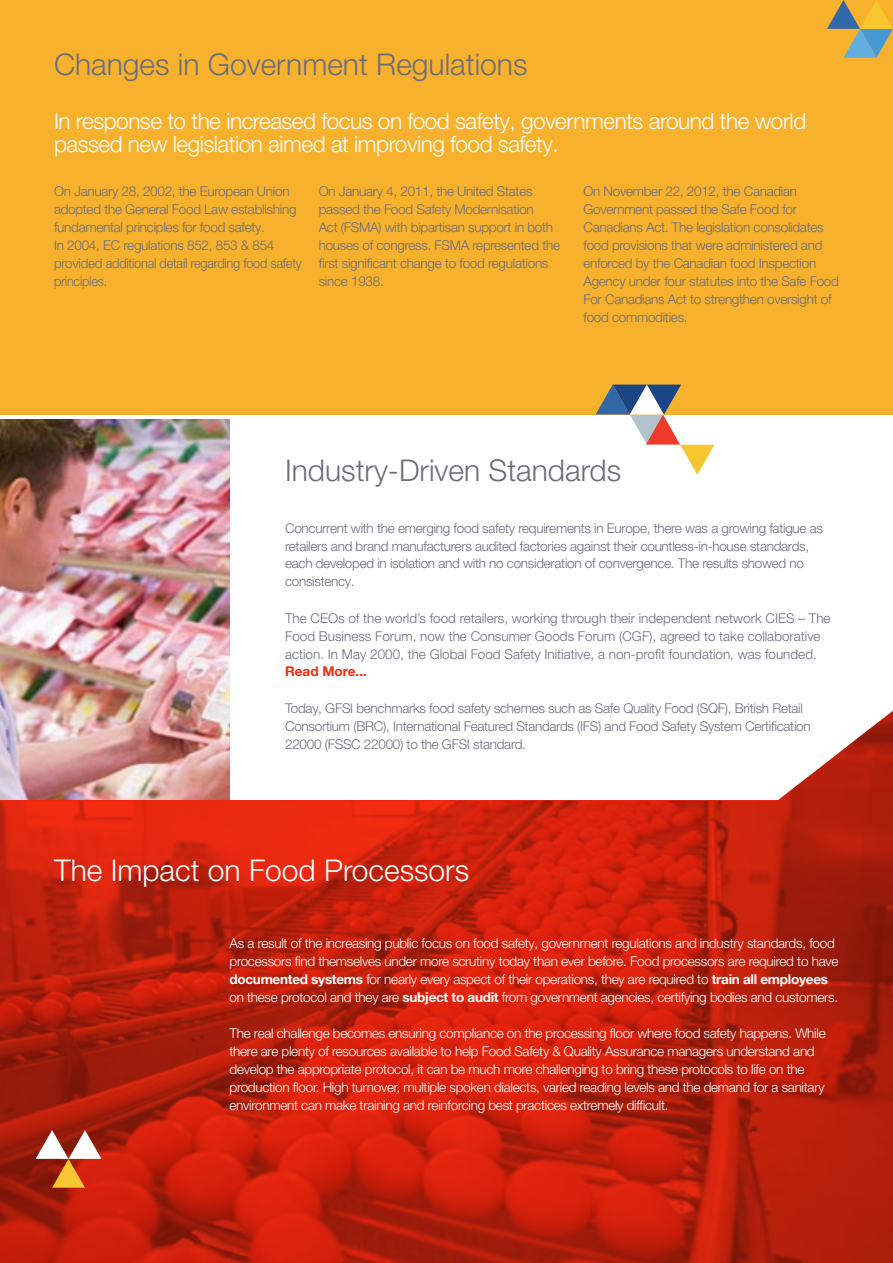
<style>
.page{position:relative;width:893px;height:1263px;background:#fff}
.page>*{position:absolute;margin:0;border:0;box-sizing:border-box;transform-origin:0 0}
.t1{font:300 30px "Helvetica Neue LT Pro";color:#6a6d7c}
.t2{font:300 30px "Helvetica Neue LT Pro";color:#fff}
.t3{font:300 22.5px/22.5px "Helvetica Neue LT Pro";letter-spacing:-.02em;color:#fff}
.t4{font:300 13.5px/18px "Helvetica Neue LT Pro";letter-spacing:-.02em;color:#6a6d7c}
.t5{font:300 13.5px/18px "Helvetica Neue LT Pro";letter-spacing:-.02em;color:#fff}
.t6{font:300 13.5px/18px "Helvetica Neue LT Pro";color:#6a6d7c}
.t7{font:700 13.5px "Helvetica Neue LT Pro";color:#f32b11}
.s1{font-weight:700}
</style>
<div class="page">
<img style="left:0;top:419px;width:230px;height:282px">
<div style="left:0;top:0;width:893px;height:415px;background:#f7b12d"></div>
<img style="left:0;top:709px;width:893px;height:554px">
<svg style="left:596px;top:385px;width:118px;height:90px"></svg>
<svg style="left:36px;top:1130px;width:65px;height:58px"></svg>
<svg style="left:827px;top:0;width:66px;height:58px"></svg>
<h1 class="t1" style="left:54px;top:46px;width:475px">Changes in Government Regulations</h1>
<h2 class="t3" style="left:54px;top:109px;width:754px">In response to the increased focus on food safety, governments around the world passed new legislation aimed at improving food safety.</h2>
<p class="t4" style="left:54px;top:182px;width:249px">On January 28, 2002, the European Union adopted the General Food Law establishing fundamental principles for food safety.<br>In 2004, EC regulations 852, 853 &amp; 854 provided additional detail regarding food safety principles.</p>
<p class="t4" style="left:319px;top:182px;width:243px">On January 4, 2011, the United States passed the Food Safety Modernisation<br>Act (FSMA) with bipartisan support in both houses of congress. FSMA represented the first significant change to food regulations since 1938.</p>
<p class="t4" style="left:583px;top:182px;width:257px">On November 22, 2012, the Canadian Government passed the Safe Food for Canadians Act. The legislation consolidates food provisions that were administered and enforced by the Canadian food Inspection Agency under four statutes into the Safe Food For Canadians Act to strengthen oversight of food commodities.</p>
<h1 class="t1" style="left:285px;top:452px;width:338px">Industry-Driven Standards</h1>
<p class="t4" style="left:285px;top:518px;width:539px">Concurrent with the emerging food safety requirements in Europe, there was a growing fatigue as retailers and brand manufacturers audited factories against their countless-in-house standards, each developed in isolation and with no consideration of convergence. The results showed no consistency.</p>
<p class="t6" style="left:285px;top:608px;width:547px">The CEOs of the world’s food retailers, working through their independent network CIES – The<br>Food Business Forum, now the Consumer Goods Forum (CGF), agreed to take collaborative action. In May 2000, the Global Food Safety Initiative, a non-profit foundation, was founded.</p>
<p class="t7" style="left:285px;top:663px;width:83px">Read More...</p>
<p class="t4" style="left:285px;top:698px;width:527px">Today, GFSI benchmarks food safety schemes such as Safe Quality Food (SQF), British Retail<br>Consortium (BRC), International Featured Standards (IFS) and Food Safety System Certification<br>22000 (FSSC 22000) to the GFSI standard.</p>
<h1 class="t2" style="left:54px;top:852px;width:417px">The Impact on Food Processors</h1>
<p class="t5" style="left:230px;top:934px;width:610px">As a result of the increasing public focus on food safety, government regulations and industry standards, food processors find themselves under more scrutiny today than ever before. Food processors are required to have <span class="s1">documented systems</span> for nearly every aspect of their operations, they are required to <span class="s1">train all employees </span>on these protocol and they are <span class="s1">subject to audit</span> from government agencies, certifying bodies and customers.</p>
<p class="t5" style="left:230px;top:1024px;width:598px">The real challenge becomes ensuring compliance on the processing floor where food safety happens. While there are plenty of resources available to help Food Safety &amp; Quality Assurance managers understand and develop the appropriate protocol, it can be much more challenging to bring these protocols to life on the production floor. High turnover, multiple spoken dialects, varied reading levels and the demand for a sanitary environment can make training and reinforcing best practices extremely difficult.</p>
</div>
